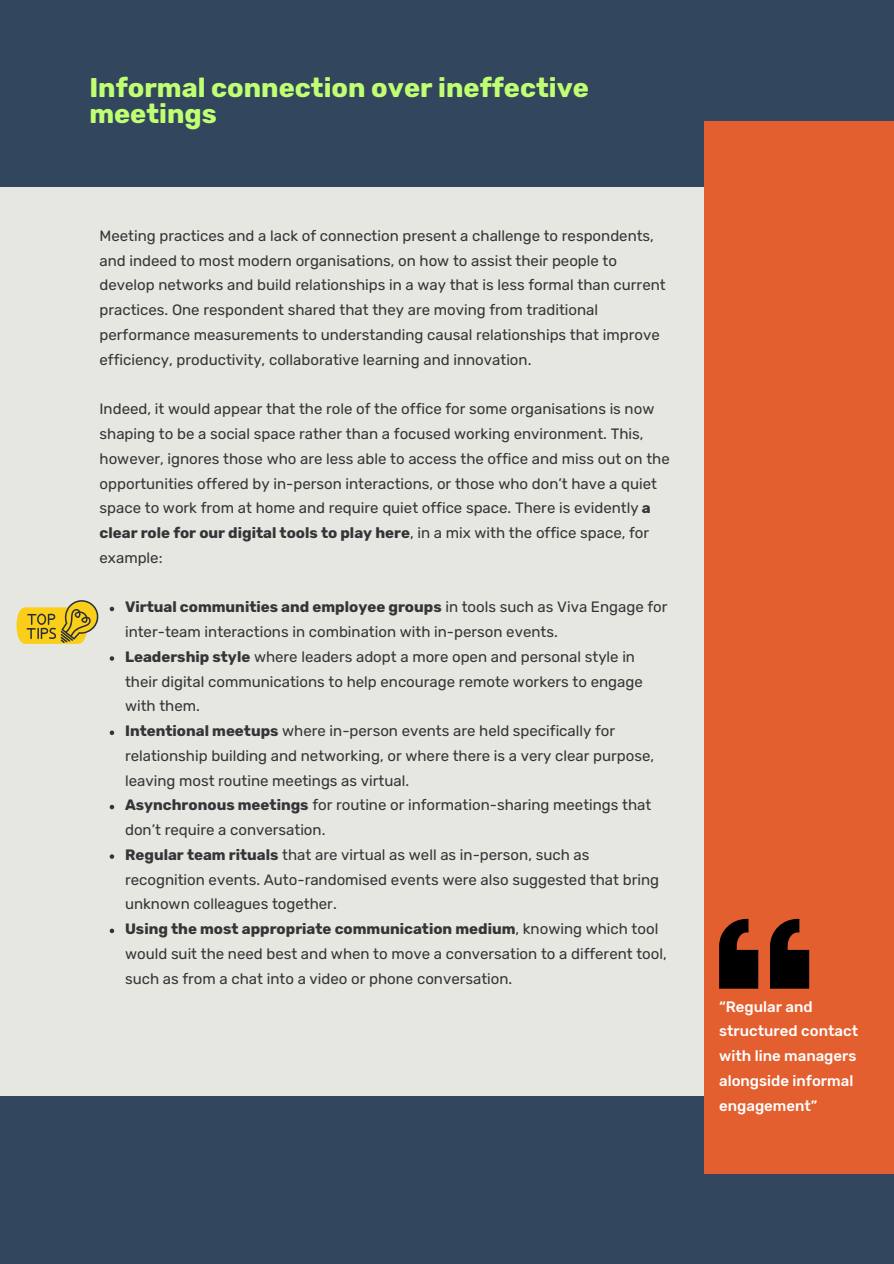
<style>
.page{position:relative;width:894px;height:1264px;background:#fff}
.page>*{position:absolute;margin:0;border:0;box-sizing:border-box;transform-origin:0 0}
.t1{font:700 27px/25.8px "Rubik";color:#c1ff72}
.t2{font:15px/24.8px "Rubik";color:#353537}
.t3{font:500 15px/24.8px "Rubik";color:#fff}
.s1{font-weight:700}
</style>
<div class="page">
<div style="left:0;top:0;width:893px;height:1263px;background:#32465e"></div>
<div style="left:0;top:187px;width:715px;height:908px;background:#e6e7e1"></div>
<div style="left:704px;top:121px;width:189px;height:1052px;background:#e35f2f"></div>
<svg style="left:110px;top:606px;width:4px;height:5px"></svg>
<svg style="left:110px;top:656px;width:4px;height:4px"></svg>
<svg style="left:110px;top:730px;width:4px;height:5px"></svg>
<svg style="left:110px;top:804px;width:4px;height:5px"></svg>
<svg style="left:110px;top:854px;width:4px;height:4px"></svg>
<svg style="left:110px;top:928px;width:4px;height:5px"></svg>
<svg style="left:719px;top:918px;width:90px;height:70px"></svg>
<svg style="left:16px;top:600px;width:83px;height:44px"></svg>
<p class="t1" style="left:89px;top:75px;width:501px">Informal connection over ineffective meetings</p>
<h1 class="t2" style="left:99px;top:223px;width:567px">Meeting practices and a lack of connection present a challenge to respondents, and indeed to most modern organisations, on how to assist their people to develop networks and build relationships in a way that is less formal than current practices. One respondent shared that they are moving from traditional performance measurements to understanding causal relationships that improve efficiency, productivity, collaborative learning and innovation.</h1>
<p class="t2" style="left:99px;top:397px;width:571px">Indeed, it would appear that the role of the office for some organisations is now shaping to be a social space rather than a focused working environment. This, however, ignores those who are less able to access the office and miss out on the opportunities offered by in-person interactions, or those who don’t have a quiet space to work from at home and require quiet office space. There is evidently <span class="s1">a clear role for our digital tools to play here</span>, in a mix with the office space, for example:</p>
<h2 class="t2" style="left:125px;top:595px;width:544px"><span class="s1">Virtual communities and employee groups</span> in tools such as Viva Engage for inter-team interactions in combination with in-person events.</h2>
<p class="t2" style="left:125px;top:644px;width:519px"><span class="s1">Leadership style</span> where leaders adopt a more open and personal style in their digital communications to help encourage remote workers to engage with them.</p>
<p class="t2" style="left:125px;top:718px;width:530px"><span class="s1">Intentional meetups</span> where in-person events are held specifically for relationship building and networking, or where there is a very clear purpose, leaving most routine meetings as virtual.</p>
<p class="t2" style="left:125px;top:793px;width:527px"><span class="s1">Asynchronous meetings</span> for routine or information-sharing meetings that don’t require a conversation.</p>
<p class="t2" style="left:125px;top:842px;width:535px"><span class="s1">Regular team rituals</span> that are virtual as well as in-person, such as recognition events. Auto-randomised events were also suggested that bring unknown colleagues together.</p>
<p class="t2" style="left:125px;top:916px;width:543px"><span class="s1">Using the most appropriate communication medium</span>, knowing which tool would suit the need best and when to move a conversation to a different tool, such as from a chat into a video or phone conversation.</p>
<p class="t3" style="left:719px;top:994px;width:140px">“Regular and structured contact with line managers alongside informal engagement”</p>
</div>
